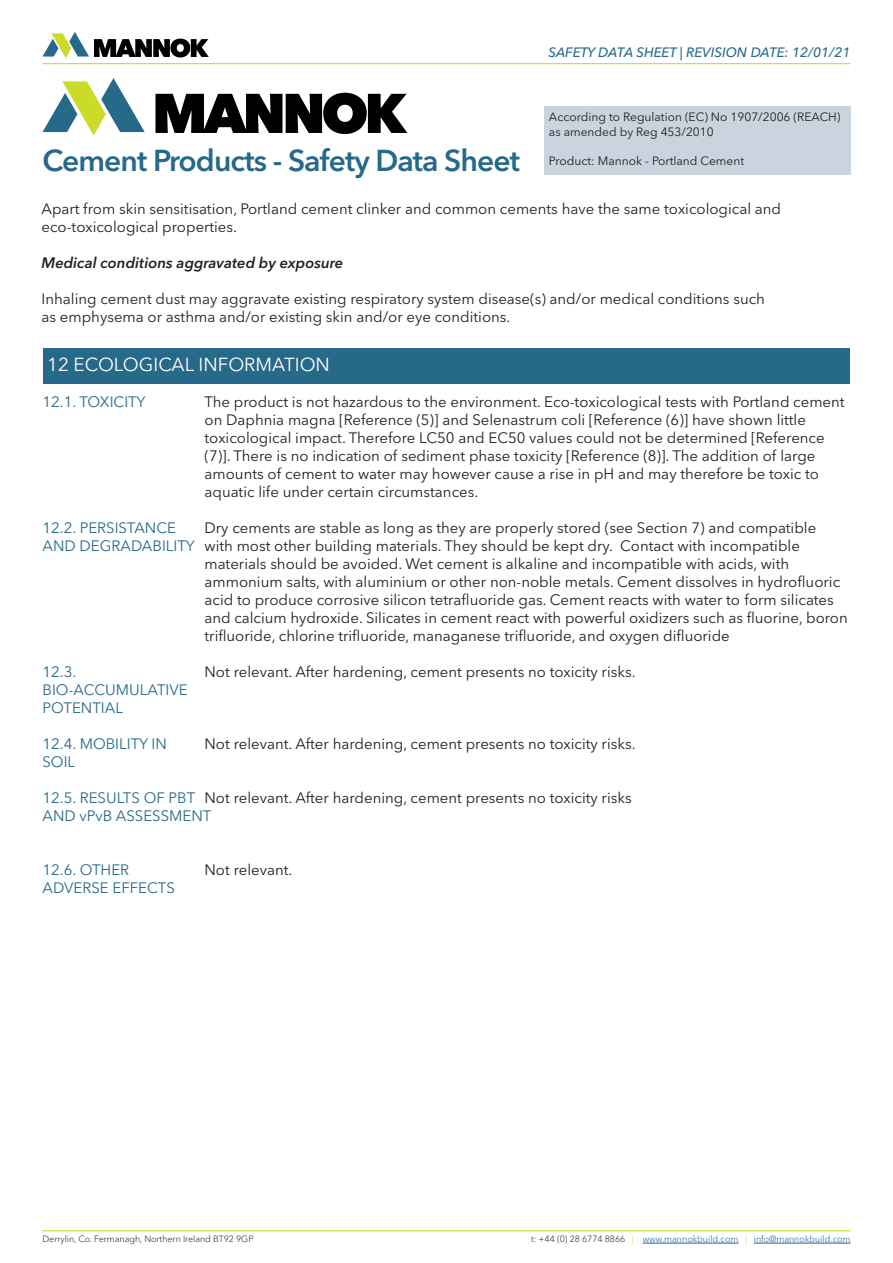
<style>
.page{position:relative;width:893px;height:1263px;background:#fff}
.page>*{position:absolute;margin:0;border:0;box-sizing:border-box;transform-origin:0 0}
.t1{font:600 30px "Avenir Next LT Pro";letter-spacing:-.03em;color:#266989}
.t2{font:18.75px "Avenir Next LT Pro";color:#fff}
.t3{font:15px/18px "Avenir Next LT Pro";color:#231f20}
.t4{font:15px/18px "Avenir Next LT Pro";color:#266989}
.t5{font:italic 600 15px "Avenir Next LT Pro";color:#231f20}
.t6{font:italic 500 13.5px "Avenir Next LT Pro";color:#266989}
.t7{font:12px/14.4px "Avenir Next LT Pro";color:#231f20}
.t8{font:300 9px "Avenir Next LT Pro";color:#175d9e}
.t9{font:300 9px "Avenir Next LT Pro";letter-spacing:-.005em;color:#231f20}
.s1{color:#266989}
.s2{color:#231f20}
.s3{color:#c9da2b}
</style>
<div class="page">
<hr style="left:43px;top:63px;width:807px;height:1px;background:#c9da2b">
<hr style="left:43px;top:1230px;width:807px;height:1px;background:#c9da2b">
<hr style="left:643px;top:1243px;width:95px;height:1px;background:#175d9e">
<hr style="left:754px;top:1243px;width:96px;height:1px;background:#175d9e">
<svg style="left:43px;top:32px;width:166px;height:26px"></svg>
<div style="left:544px;top:107px;width:306px;height:68px;background:#c9d4df"></div>
<svg style="left:43px;top:78px;width:102px;height:57px"></svg>
<svg style="left:155px;top:93px;width:252px;height:41px"></svg>
<div style="left:43px;top:348px;width:806px;height:35px;background:#266989"></div>
<p class="t6" style="left:548px;top:44px;width:304px">SAFETY DATA SHEET | REVISION DATE: 12/01/21</p>
<p class="t7" style="left:549px;top:110px;width:293px">According to Regulation (EC) No 1907/2006 (REACH) as amended by Reg 453/2010</p>
<p class="t7" style="left:549px;top:153px;width:197px">Product: Mannok - Portland Cement</p>
<p class="t3" style="left:42px;top:199px;width:741px">Apart from skin sensitisation, Portland cement clinker and common cements have the same toxicological and eco-toxicological properties.</p>
<p class="t5" style="left:42px;top:253px;width:303px">Medical conditions aggravated by exposure</p>
<p class="t3" style="left:42px;top:289px;width:725px">Inhaling cement dust may aggravate existing respiratory system disease(s) and/or medical conditions such as emphysema or asthma and/or existing skin and/or eye conditions.</p>
<p class="t2" style="left:47px;top:353px;width:284px">12 ECOLOGICAL INFORMATION</p>
<p class="t4" style="left:43px;top:393px;width:105px">12.1. TOXICITY</p>
<p class="t3" style="left:205px;top:393px;width:642px">The product is not hazardous to the environment. Eco-toxicological tests with Portland cement on Daphnia magna [Reference (5)] and Selenastrum coli [Reference (6)] have shown little toxicological impact. Therefore LC50 and EC50 values could not be determined [Reference (7)]. There is no indication of sediment phase toxicity [Reference (8)]. The addition of large amounts of cement to water may however cause a rise in pH and may therefore be toxic to aquatic life under certain circumstances.</p>
<p class="t4" style="left:43px;top:519px;width:135px">12.2. PERSISTANCE</p>
<p class="t3" style="left:205px;top:519px;width:613px">Dry cements are stable as long as they are properly stored (see Section 7) and compatible</p>
<p class="t3" style="left:43px;top:537px;width:759px"><span class="s1">AND DEGRADABILITY</span> with most other building materials. They should be kept dry. Contact with incompatible</p>
<p class="t3" style="left:205px;top:555px;width:586px">materials should be avoided. Wet cement is alkaline and incompatible with acids, with</p>
<p class="t3" style="left:205px;top:573px;width:637px">ammonium salts, with aluminium or other non-noble metals. Cement dissolves in hydrofluoric</p>
<p class="t3" style="left:205px;top:591px;width:631px">acid to produce corrosive silicon tetrafluoride gas. Cement reacts with water to form silicates</p>
<p class="t3" style="left:205px;top:609px;width:645px">and calcium hydroxide. Silicates in cement react with powerful oxidizers such as fluorine, boron</p>
<p class="t3" style="left:205px;top:627px;width:527px">trifluoride, chlorine trifluoride, managanese trifluoride, and oxygen difluoride</p>
<p class="t4" style="left:43px;top:663px;width:35px">12.3.</p>
<p class="t3" style="left:205px;top:663px;width:432px">Not relevant. After hardening, cement presents no toxicity risks.</p>
<p class="t4" style="left:43px;top:681px;width:147px">BIO-ACCUMULATIVE<br>POTENTIAL</p>
<p class="t4" style="left:43px;top:735px;width:126px">12.4. MOBILITY IN</p>
<p class="t3" style="left:205px;top:735px;width:432px">Not relevant. After hardening, cement presents no toxicity risks.</p>
<p class="t4" style="left:43px;top:753px;width:34px">SOIL</p>
<p class="t3" style="left:43px;top:789px;width:591px"><span class="s1">12.5. RESULTS OF PBT</span> Not relevant. After hardening, cement presents no toxicity risks<br><span class="s1">AND vPvB ASSESSMENT</span></p>
<h1 class="t1" style="left:43px;top:143px;width:479px">Cement Products - Safety Data Sheet</h1>
<p class="t4" style="left:43px;top:861px;width:88px">12.6. OTHER</p>
<p class="t3" style="left:205px;top:861px;width:89px">Not relevant.</p>
<p class="t4" style="left:43px;top:879px;width:134px">ADVERSE EFFECTS</p>
<p class="t9" style="left:43px;top:1234px;width:212px">Derrylin, Co. Fermanagh, Northern Ireland BT92 9GP</p>
<p class="t8" style="left:531px;top:1234px;width:321px"><span class="s2">t: +44 (0) 28 6774 8866</span> <span class="s3">|</span> www.mannokbuild.com <span class="s3">|</span> info@mannokbuild.com</p>
</div>
